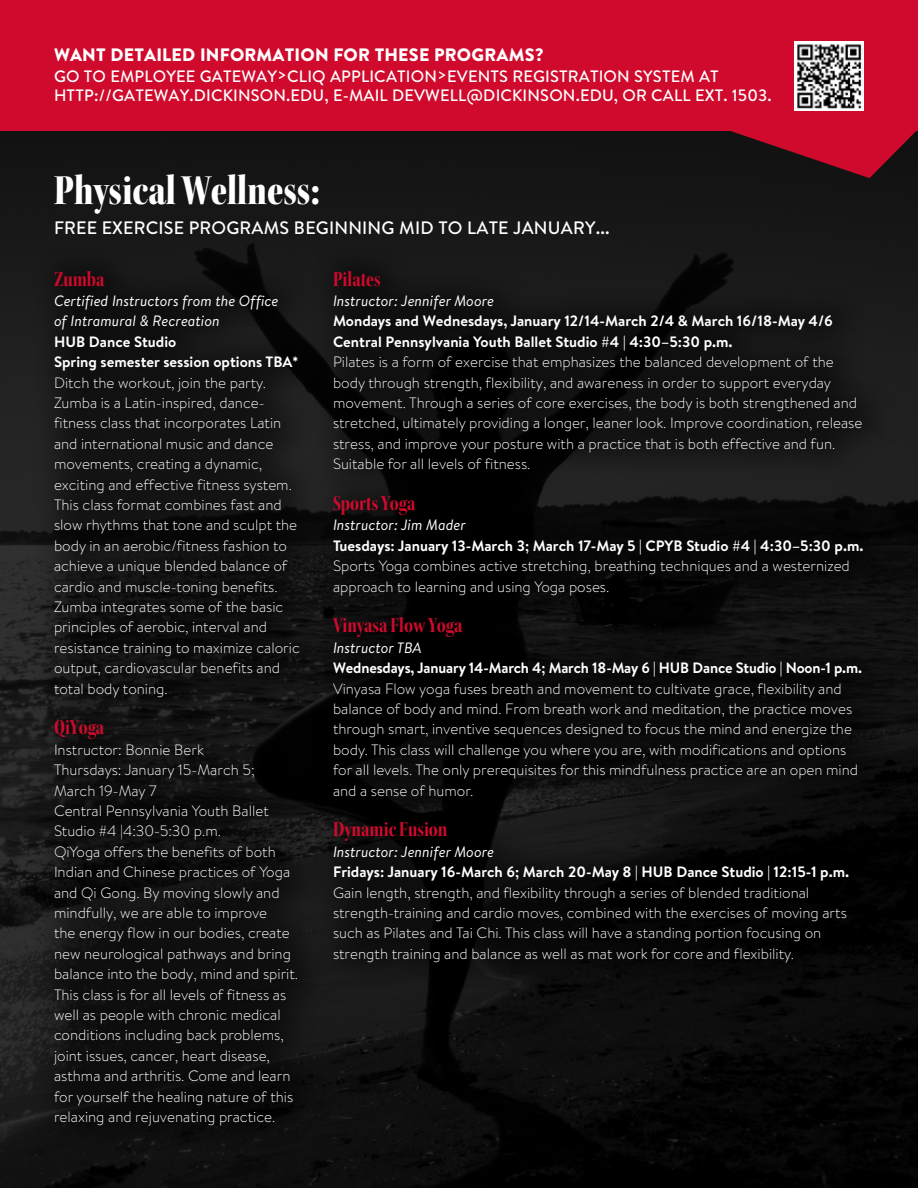
<style>
.page{position:relative;width:918px;height:1188px;background:#fff}
.page>*{position:absolute;margin:0;border:0;box-sizing:border-box;transform-origin:0 0}
.t1{font:45px "Kepler Std Black Cn Disp";color:#fff}
.t2{font:22.5px "Kepler Std Bold Cn Disp";color:#cf0a2c}
.t3{font:500 18px "Brandon Text";letter-spacing:.01em;color:#fff}
.t4{font:900 18px "Brandon Text";letter-spacing:.01em;color:#fff}
.t5{font:500 16.5px/19.8px "Brandon Text";letter-spacing:.01em;color:#fff}
.t6{font:300 15px/20.4px "Brandon Text";color:#fff}
.t7{font:700 15px/20.4px "Brandon Text";color:#fff}
.t8{font:italic 15px/20.4px "Brandon Text";color:#fff}
</style>
<div class="page">
<img style="left:0;top:131px;width:918px;height:1057px">
<div style="left:0;top:0;width:918px;height:131px;background:#cf0a2c"></div>
<svg style="left:725px;top:131px;width:193px;height:47px;background:#6d0e1e"></svg>
<div style="left:32px;top:242px;width:302px;height:912px;background:#000;opacity:.75"></div>
<div style="left:795px;top:42px;width:69px;height:69px;background:#fff"></div>
<img style="left:797px;top:44px;width:66px;height:65px">
<div style="left:312px;top:242px;width:585px;height:748px;background:#000;opacity:.75"></div>
<p class="t4" style="left:54px;top:42px;width:492px">WANT DETAILED INFORMATION FOR THESE PROGRAMS?</p>
<p class="t5" style="left:54px;top:66px;width:719px">GO TO EMPLOYEE GATEWAY&gt;CLIQ APPLICATION&gt;EVENTS REGISTRATION SYSTEM AT<br>HTTP://GATEWAY.DICKINSON.EDU, E-MAIL DEVWELL@DICKINSON.EDU, OR CALL EXT. 1503.</p>
<h1 class="t1" style="left:54px;top:165px;width:268px">Physical Wellness:</h1>
<p class="t3" style="left:54px;top:215px;width:557px">FREE EXERCISE PROGRAMS BEGINNING MID TO LATE JANUARY...</p>
<h2 class="t2" style="left:54px;top:266px;width:52px">Zumba</h2>
<p class="t8" style="left:54px;top:290px;width:226px">Certified Instructors from the Office of Intramural &amp; Recreation</p>
<p class="t7" style="left:54px;top:331px;width:246px">HUB Dance Studio<br>Spring semester session options TBA*</p>
<p class="t6" style="left:54px;top:372px;width:247px">Ditch the workout, join the party.<br>Zumba is a Latin-inspired, dance&shy;fitness class that incorporates Latin and international music and dance movements, creating a dynamic, exciting and effective fitness system.<br>This class format combines fast and slow rhythms that tone and sculpt the body in an aerobic/fitness fashion to achieve a unique blended balance of cardio and muscle-toning benefits.<br>Zumba integrates some of the basic principles of aerobic, interval and resistance training to maximize caloric output, cardiovascular benefits and total body toning.</p>
<h2 class="t2" style="left:54px;top:715px;width:52px">QiYoga</h2>
<p class="t6" style="left:54px;top:739px;width:246px">Instructor: Bonnie Berk<br>Thursdays: January 15-March 5; March 19-May 7<br>Central Pennsylvania Youth Ballet Studio #4 |4:30-5:30 p.m.<br>QiYoga offers the benefits of both Indian and Chinese practices of Yoga and Qi Gong. By moving slowly and mindfully, we are able to improve<br>the energy flow in our bodies, create new neurological pathways and bring balance into the body, mind and spirit.<br>This class is for all levels of fitness as well as people with chronic medical conditions including back problems, joint issues, cancer, heart disease, asthma and arthritis. Come and learn for yourself the healing nature of this relaxing and rejuvenating practice.</p>
<h2 class="t2" style="left:333px;top:266px;width:49px">Pilates</h2>
<p class="t8" style="left:333px;top:290px;width:163px">Instructor: Jennifer Moore</p>
<p class="t7" style="left:333px;top:311px;width:501px">Mondays and Wednesdays, January 12/14-March 2/4 &amp; March 16/18-May 4/6<br>Central Pennsylvania Youth Ballet Studio #4 | 4:30–5:30 p.m.</p>
<p class="t6" style="left:333px;top:351px;width:531px">Pilates is a form of exercise that emphasizes the balanced development of the body through strength, flexibility, and awareness in order to support everyday movement. Through a series of core exercises, the body is both strengthened and stretched, ultimately providing a longer, leaner look. Improve coordination, release stress, and improve your posture with a practice that is both effective and fun.<br>Suitable for all levels of fitness.</p>
<h2 class="t2" style="left:333px;top:491px;width:84px">Sports Yoga</h2>
<p class="t8" style="left:333px;top:515px;width:134px">Instructor: Jim Mader</p>
<p class="t7" style="left:333px;top:535px;width:532px">Tuesdays: January 13-March 3; March 17-May 5 | CPYB Studio #4 | 4:30–5:30 p.m.</p>
<p class="t6" style="left:333px;top:555px;width:518px">Sports Yoga combines active stretching, breathing techniques and a westernized approach to learning and using Yoga poses.</p>
<h2 class="t2" style="left:333px;top:613px;width:131px">Vinyasa Flow Yoga</h2>
<p class="t8" style="left:333px;top:637px;width:90px">Instructor TBA</p>
<p class="t7" style="left:333px;top:657px;width:531px">Wednesdays, January 14-March 4; March 18-May 6 | HUB Dance Studio | Noon-1 p.m.</p>
<p class="t6" style="left:333px;top:678px;width:527px">Vinyasa Flow yoga fuses breath and movement to cultivate grace, flexibility and balance of body and mind. From breath work and meditation, the practice moves through smart, inventive sequences designed to focus the mind and energize the body. This class will challenge you where you are, with modifications and options for all levels. The only prerequisites for this mindfulness practice are an open mind and a sense of humor.</p>
<h2 class="t2" style="left:333px;top:817px;width:116px">Dynamic Fusion</h2>
<p class="t8" style="left:333px;top:841px;width:163px">Instructor: Jennifer Moore</p>
<p class="t7" style="left:333px;top:861px;width:518px">Fridays: January 16-March 6; March 20-May 8 | HUB Dance Studio | 12:15-1 p.m.</p>
<p class="t6" style="left:333px;top:882px;width:515px">Gain length, strength, and flexibility through a series of blended traditional strength-training and cardio moves, combined with the exercises of moving arts such as Pilates and Tai Chi. This class will have a standing portion focusing on strength training and balance as well as mat work for core and flexibility.</p>
</div>
